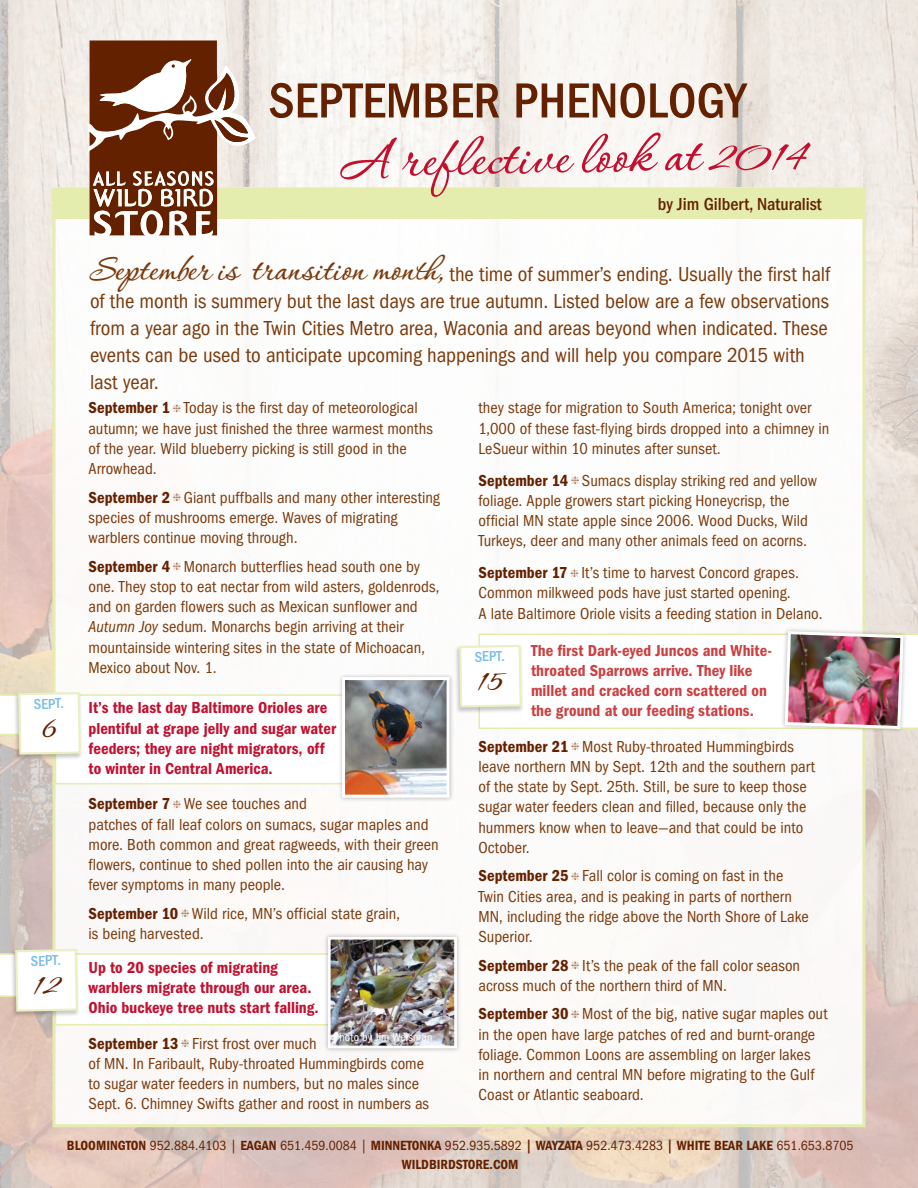
<style>
.page{position:relative;width:918px;height:1188px;background:#fff}
.page>*{position:absolute;margin:0;border:0;box-sizing:border-box;transform-origin:0 0}
.t1{font:500 63px "Corinthia Professional";color:#c3102f}
.t2{font:500 condensed 51px "ITC Franklin Gothic Std";color:#642100}
.t3{font:condensed 21px/27px "ITC Franklin Gothic Std";letter-spacing:-.005em;color:#7a3a0c}
.t4{font:500 condensed 18px "ITC Franklin Gothic Std";color:#642100}
.t5{font:condensed 16.5px/20.2px "ITC Franklin Gothic Std";color:#7a3a0c}
.t6{font:16.5px/20.2px "ITC Franklin Gothic Std Dm Cd";letter-spacing:.005em;color:#c3102f}
.t7{font:16.5px/20.2px "ITC Franklin Gothic Std Dm Cd";letter-spacing:.005em;color:#cb4042}
.t8{font:500 condensed 14.85px "ITC Franklin Gothic Std";color:#78bde8}
.t9{font:13.8px/20px "ITC Franklin Gothic Std Dm Cd";color:#642100;text-align:center}
.t10{font:condensed 11.7px "ITC Franklin Gothic Std";letter-spacing:.01em;color:#fff}
.s1{font-family:"Corinthia Professional";font-weight:500;font-stretch:normal;font-size:40.5px}
.s2{font-family:"ITC Franklin Gothic Std Dm Cd";font-stretch:normal;color:#642100}
.s3{color:#ad7a5a}
.s4{font-style:italic}
.s5{font-family:"ITC Franklin Gothic Std";font-stretch:condensed}
.s6{font-family:"ITC Franklin Gothic Std";font-weight:500;font-stretch:condensed}
</style>
<div class="page">
<img style="left:0;top:0;width:918px;height:1188px">
<div style="left:54px;top:187px;width:810px;height:939px;background:#fff"></div>
<div style="left:52px;top:190px;width:813px;height:29px;background:#e4ecae"></div>
<svg style="left:88px;top:40px;width:168px;height:195px"></svg>
<div style="left:780px;top:627px;width:128px;height:106px;background:#231f20;opacity:.3"></div>
<div style="left:454px;top:644px;width:70px;height:70px;background:#231f20;opacity:.25"></div>
<div style="left:338px;top:673px;width:116px;height:129px;background:#231f20;opacity:.3"></div>
<img style="left:346px;top:681px;width:100px;height:113px">
<div style="left:342px;top:677px;width:108px;height:121px;border:3px solid #fff"></div>
<div style="left:323px;top:932px;width:138px;height:121px;background:#231f20;opacity:.3"></div>
<img style="left:332px;top:941px;width:121px;height:103px">
<div style="left:328px;top:937px;width:129px;height:111px;border:3px solid #fff"></div>
<img style="left:458px;top:630px;width:460px;height:101px">
<svg style="left:0;top:691px;width:450px;height:94px"></svg>
<img style="left:0;top:948px;width:450px;height:78px">
<p class="t2" style="left:268px;top:72px;width:479px">SEPTEMBER PHENOLOGY</p>
<p class="t1" style="left:339px;top:129px;width:471px;rotate:-1deg">A reflective look at 2014</p>
<p class="t4" style="left:658px;top:194px;width:166px">by Jim Gilbert, Naturalist</p>
<p class="t3" style="left:90px;top:261px;width:742px"><span class="s1">September is transition month,</span> the time of summer’s ending. Usually the first half of the month is summery but the last days are true autumn. Listed below are a few observations from a year ago in the Twin Cities Metro area, Waconia and areas beyond when indicated. These events can be used to anticipate upcoming happenings and will help you compare 2015 with last year.</p>
<p class="t5" style="left:88px;top:398px;width:346px"><span class="s2">September 1</span> <span class="s3">❈</span> Today is the first day of meteorological autumn; we have just finished the three warmest months of the year. Wild blueberry picking is still good in the Arrowhead.</p>
<p class="t5" style="left:88px;top:487px;width:353px"><span class="s2">September 2</span> <span class="s3">❈</span> Giant puffballs and many other interesting species of mushrooms emerge. Waves of migrating warblers continue moving through.</p>
<p class="t5" style="left:88px;top:556px;width:352px"><span class="s2">September 4</span> <span class="s3">❈</span> Monarch butterflies head south one by one. They stop to eat nectar from wild asters, goldenrods, and on garden flowers such as Mexican sunflower and <span class="s4">Autumn Joy</span> sedum. Monarchs begin arriving at their mountainside wintering sites in the state of Michoacan, Mexico about Nov. 1.</p>
<p class="t6" style="left:88px;top:698px;width:249px">It’s the last day Baltimore Orioles are plentiful at grape jelly and sugar water feeders; they are night migrators, off to winter in Central America.</p>
<p class="t5" style="left:88px;top:794px;width:352px"><span class="s2">September 7</span> <span class="s3">❈</span> We see touches and<br>patches of fall leaf colors on sumacs, sugar maples and more. Both common and great ragweeds, with their green flowers, continue to shed pollen into the air causing hay fever symptoms in many people.</p>
<p class="t5" style="left:88px;top:904px;width:313px"><span class="s2">September 10</span> <span class="s3">❈</span> Wild rice, MN’s official state grain, is being harvested.</p>
<p class="t6" style="left:88px;top:957px;width:232px">Up to 20 species of migrating warblers migrate through our area.<br>Ohio buckeye tree nuts start falling.</p>
<p class="t5" style="left:88px;top:1033px;width:342px"><span class="s2">September 13</span> <span class="s3">❈</span> First frost over much<br>of MN. In Faribault, Ruby-throated Hummingbirds come to sugar water feeders in numbers, but no males since Sept. 6. Chimney Swifts gather and roost in numbers as</p>
<p class="t9" style="left:67px;top:1135px;width:788px">BLOOMINGTON <span class="s5">952.884.4103 |</span> EAGAN <span class="s5">651.459.0084 |</span> MINNETONKA <span class="s5">952.935.5892</span> <span class="s6">|</span> WAYZATA <span class="s5">952.473.4283</span> <span class="s6">|</span> WHITE BEAR LAKE <span class="s5">651.653.8705<br></span>WILDBIRDSTORE.COM</p>
<p class="t5" style="left:478px;top:398px;width:352px">they stage for migration to South America; tonight over<br>1,000 of these fast-flying birds dropped into a chimney in<br>LeSueur within 10 minutes after sunset.</p>
<p class="t5" style="left:478px;top:470px;width:340px"><span class="s2">September 14</span> <span class="s3">❈</span> Sumacs display striking red and yellow foliage. Apple growers start picking Honeycrisp, the official MN state apple since 2006. Wood Ducks, Wild Turkeys, deer and many other animals feed on acorns.</p>
<p class="t5" style="left:478px;top:563px;width:346px"><span class="s2">September 17</span> <span class="s3">❈</span> It’s time to harvest Concord grapes.<br>Common milkweed pods have just started opening.<br>A late Baltimore Oriole visits a feeding station in Delano.</p>
<p class="t7" style="left:531px;top:640px;width:243px">The first Dark-eyed Juncos and White&shy;throated Sparrows arrive. They like millet and cracked corn scattered on the ground at our feeding stations.</p>
<p class="t5" style="left:478px;top:736px;width:338px"><span class="s2">September 21</span> <span class="s3">❈</span> Most Ruby-throated Hummingbirds leave northern MN by Sept. 12th and the southern part of the state by Sept. 25th. Still, be sure to keep those sugar water feeders clean and filled, because only the hummers know when to leave—and that could be into October.</p>
<p class="t5" style="left:478px;top:866px;width:332px"><span class="s2">September 25</span> <span class="s3">❈</span> Fall color is coming on fast in the Twin Cities area, and is peaking in parts of northern MN, including the ridge above the North Shore of Lake Superior.</p>
<p class="t5" style="left:478px;top:955px;width:323px"><span class="s2">September 28</span> <span class="s3">❈</span> It’s the peak of the fall color season across much of the northern third of MN.</p>
<p class="t5" style="left:478px;top:1004px;width:351px"><span class="s2">September 30</span> <span class="s3">❈</span> Most of the big, native sugar maples out in the open have large patches of red and burnt-orange foliage. Common Loons are assembling on larger lakes<br>in northern and central MN before migrating to the Gulf Coast or Atlantic seaboard.</p>
<p class="t8" style="left:474px;top:648px;width:32px;rotate:-1deg">SEPT.</p>
<p class="t8" style="left:34px;top:695px;width:32px;rotate:-1deg">SEPT.</p>
<p class="t8" style="left:31px;top:952px;width:32px;rotate:-1deg">SEPT.</p>
<p class="t10" style="left:334px;top:1031px;width:100px">Photo by Jim Weisman</p>
</div>
